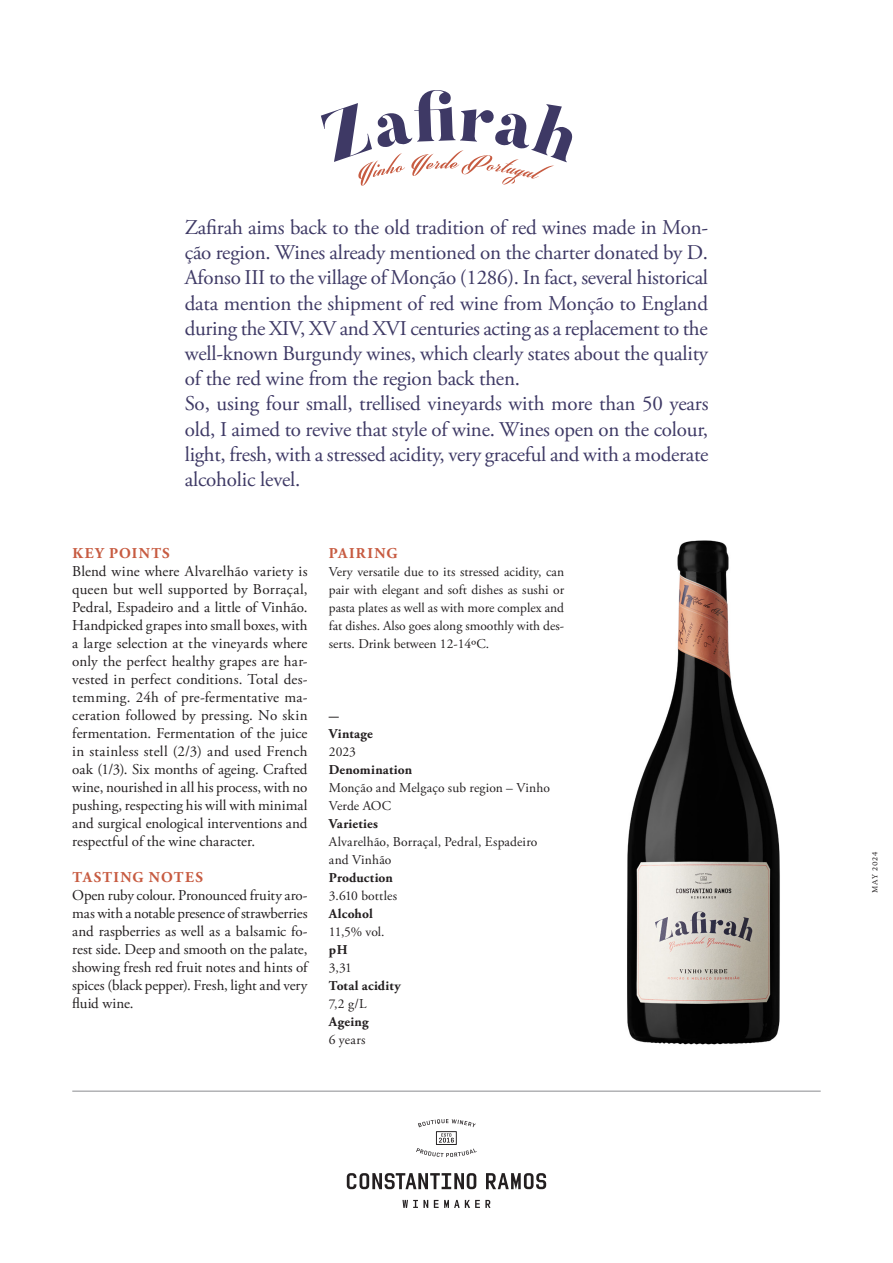
<style>
.page{position:relative;width:893px;height:1263px;background:#fff}
.page>*{position:absolute;margin:0;border:0;box-sizing:border-box;transform-origin:0 0}
.txt{font:21px/25.2px "Adobe Garamond Pro";letter-spacing:-.01em;color:#3e3965;text-align:justify}
.txt-2{font:15px/18px "Adobe Garamond Pro";letter-spacing:-.005em;color:#231f20;text-align:justify}
.titulo_txt{font:700 15px "Adobe Garamond Pro";letter-spacing:.09em;color:#c75b41}
.txt-3{font:13.5px/18px "Adobe Garamond Pro";color:#231f20;text-align:justify}
.txt_parametros{font:13.5px "Adobe Garamond Pro";letter-spacing:.01em;color:#231f20}
.titulo_txt-2{font:700 13.5px "Adobe Garamond Pro";letter-spacing:.015em;color:#231f20}
.titulo_txt-3{font:13.5px/18px "Adobe Garamond Pro";letter-spacing:.005em;color:#231f20}
.txt_parametros-2{font:700 13.5px "Adobe Garamond Pro";letter-spacing:.01em;color:#231f20}
.titulo_parametros_002{font:700 13.5px "Adobe Garamond Pro";color:#231f20}
.titulo_txt-4{font:7.5px "Livory";letter-spacing:.1em;color:#231f20}
</style>
<div class="page">
<hr style="left:72px;top:1091px;width:749px;height:1px;background:#8a8c8f">
<svg style="left:347px;top:1173px;width:199px;height:16px"></svg>
<svg style="left:402px;top:1200px;width:88px;height:8px"></svg>
<svg style="left:416px;top:1119px;width:61px;height:38px"></svg>
<svg style="left:321px;top:90px;width:252px;height:96px"></svg>
<img style="left:627px;top:540px;width:153px;height:505px">
<p class="txt" style="left:185px;top:215px;width:525px">Zafirah aims back to the old tradition of red wines made in Mon&shy;ção region. Wines already mentioned on the charter donated by D.<br>Afonso III to the village of Monção (1286). In fact, several historical data mention the shipment of red wine from Monção to England during the XIV, XV and XVI centuries acting as a replacement to the well-known Burgundy wines, which clearly states about the quality of the red wine from the region back then.</p>
<p class="txt" style="left:185px;top:392px;width:525px">So, using four small, trellised vineyards with more than 50 years old, I aimed to revive that style of wine. Wines open on the colour, light, fresh, with a stressed acidity, very graceful and with a moderate alcoholic level.</p>
<p class="titulo_txt" style="left:72px;top:545px;width:99px">KEY POINTS</p>
<p class="txt-2" style="left:72px;top:563px;width:237px">Blend wine where Alvarelhão variety is queen but well supported by Borraçal, Pedral, Espadeiro and a little of Vinhão.<br>Handpicked grapes into small boxes, with a large selection at the vineyards where only the perfect healthy grapes are har&shy;vested in perfect conditions. Total des&shy;temming. 24h of pre-fermentative ma&shy;ceration followed by pressing. No skin fermentation. Fermentation of the juice in stainless stell (2/3) and used French oak (1/3). Six months of ageing. Crafted wine, nourished in all his process, with no pushing, respecting his will with minimal and surgical enological interventions and respectful of the wine character.</p>
<p class="titulo_txt" style="left:72px;top:869px;width:132px">TASTING NOTES</p>
<p class="txt-2" style="left:72px;top:887px;width:237px">Open ruby colour. Pronounced fruity aro&shy;mas with a notable presence of strawberries and raspberries as well as a balsamic fo&shy;rest side. Deep and smooth on the palate, showing fresh red fruit notes and hints of spices (black pepper). Fresh, light and very fluid wine.</p>
<p class="titulo_txt" style="left:329px;top:545px;width:70px">PAIRING</p>
<p class="txt-3" style="left:329px;top:563px;width:237px">Very versatile due to its stressed acidity, can pair with elegant and soft dishes as sushi or pasta plates as well as with more complex and fat dishes. Also goes along smoothly with des&shy;serts. Drink between 12-14ºC.</p>
<p class="titulo_txt-2" style="left:329px;top:708px;width:12px">-</p>
<p class="titulo_txt-2" style="left:329px;top:726px;width:46px">Vintage</p>
<p class="titulo_txt-3" style="left:329px;top:743px;width:29px">2023</p>
<p class="titulo_txt-2" style="left:329px;top:762px;width:85px">Denomination</p>
<p class="titulo_txt-3" style="left:329px;top:779px;width:223px">Monção and Melgaço sub region – Vinho<br>Verde AOC</p>
<p class="titulo_txt-2" style="left:329px;top:816px;width:51px">Varieties</p>
<p class="txt_parametros" style="left:329px;top:834px;width:210px">Alvarelhão, Borraçal, Pedral, Espadeiro</p>
<p class="txt_parametros" style="left:329px;top:852px;width:64px">and Vinhão</p>
<p class="txt_parametros-2" style="left:329px;top:870px;width:66px">Production</p>
<p class="txt_parametros" style="left:329px;top:888px;width:70px">3.610 bottles</p>
<p class="titulo_txt-2" style="left:329px;top:906px;width:45px">Alcohol</p>
<p class="txt_parametros" style="left:329px;top:924px;width:57px">11,5% vol.</p>
<p class="titulo_parametros_002" style="left:329px;top:942px;width:20px">pH</p>
<p class="txt_parametros" style="left:329px;top:960px;width:25px">3,31</p>
<p class="titulo_txt-2" style="left:329px;top:978px;width:73px">Total acidity</p>
<p class="txt_parametros" style="left:329px;top:996px;width:39px">7,2 g/L</p>
<p class="titulo_txt-2" style="left:329px;top:1014px;width:41px">Ageing</p>
<p class="titulo_txt-3" style="left:329px;top:1031px;width:38px">6 years</p>
<p class="titulo_txt-4" style="left:870px;top:893px;width:43px;rotate:-90deg">MAY 2024</p>
</div>
